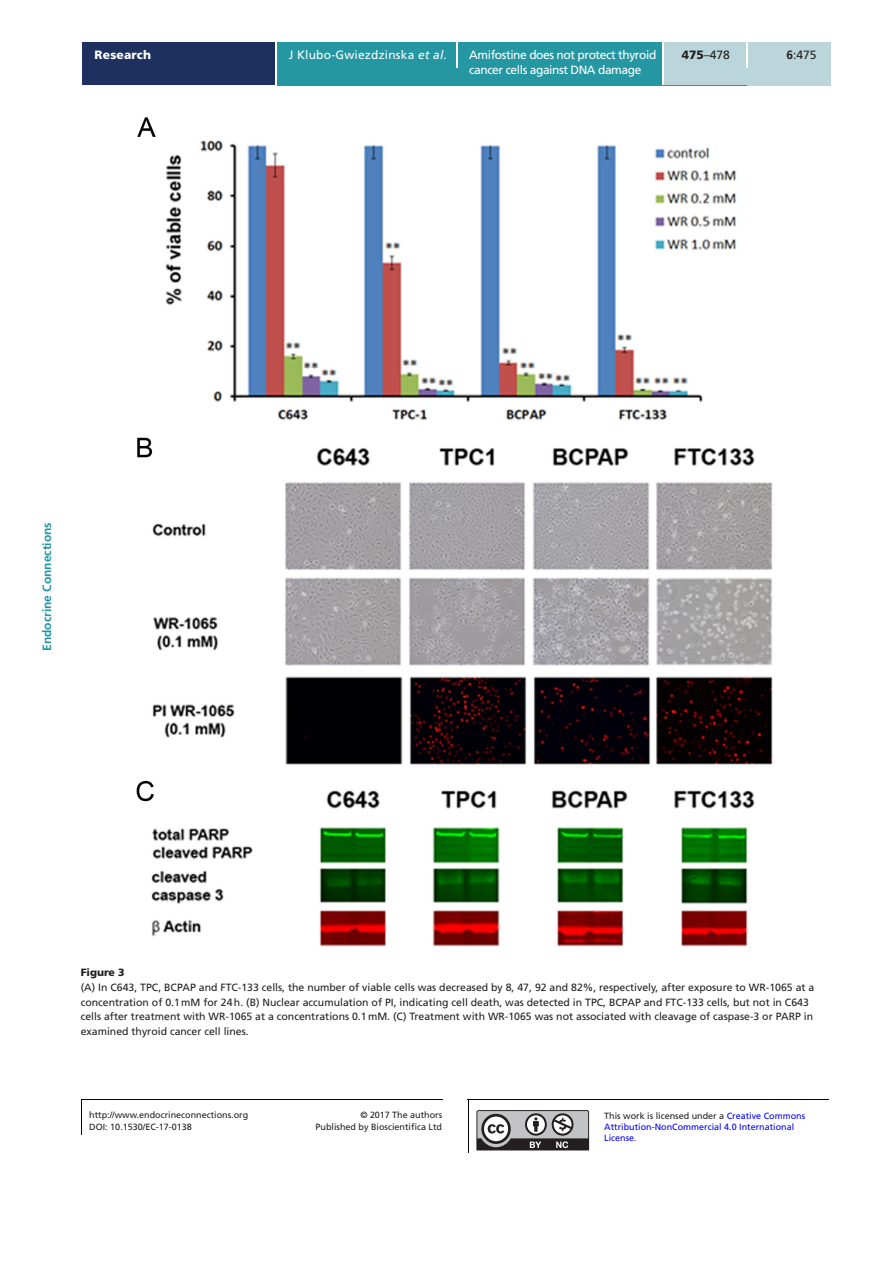
<style>
.page{position:relative;width:893px;height:1263px;background:#fff}
.page>*{position:absolute;margin:0;border:0;box-sizing:border-box;transform-origin:0 0}
.t1{font:12px/14.7px "Frutiger LT Std";letter-spacing:-.035em;color:#fff}
.t2{font:12px "Frutiger LT Std";letter-spacing:.015em;color:#fff}
.t3{font:700 12px "Frutiger LT Std";color:#2195a3}
.t4{font:12px "Frutiger LT Std";color:#231f20}
.t5{font:900 12px "Frutiger LT Std";letter-spacing:.015em;color:#fff}
.FC{font:10.5px/14.7px "Frutiger LT Std";color:#231f20}
.FC-2{font:900 10.5px "Frutiger LT Std";color:#231f20}
.t6{font:9px/12px "Frutiger LT Std";color:#231f20;text-align:right}
.t7{font:9px/11.2px "Frutiger LT Std";color:#00f}
.s1{font-style:italic}
.s2{font-weight:900}
.s3{font-weight:700}
.s4{color:#231f20}
</style>
<div class="page">
<hr style="left:81px;top:1099px;width:1px;height:36px;background:#040503">
<hr style="left:468px;top:1099px;width:1px;height:54px;background:#040503">
<hr style="left:81px;top:1099px;width:361px;height:1px;background:#040503">
<hr style="left:468px;top:1099px;width:361px;height:1px;background:#040503">
<svg style="left:476px;top:1110px;width:113px;height:40px;background:#8a898a"></svg>
<div style="left:82px;top:43px;width:194px;height:42px;background:#1e3060"></div>
<div style="left:277px;top:51px;width:554px;height:34px;background:#2597a2"></div>
<div style="left:277px;top:43px;width:179px;height:8px;background:#2597a2"></div>
<hr style="left:456px;top:43px;width:2px;height:25px;background:#fff">
<div style="left:458px;top:43px;width:205px;height:42px;background:#2597a2"></div>
<hr style="left:663px;top:43px;width:1px;height:42px;background:#fff">
<div style="left:664px;top:43px;width:83px;height:42px;background:#bbd6da"></div>
<div style="left:747px;top:68px;width:84px;height:17px;background:#bbd6da"></div>
<svg style="left:747px;top:51px;width:1px;height:17px"></svg>
<div style="left:748px;top:43px;width:83px;height:25px;background:#bbd6da"></div>
<img style="left:136px;top:118px;width:637px;height:828px">
<p class="t5" style="left:95px;top:48px;width:58px">Research</p>
<p class="t2" style="left:289px;top:48px;width:160px">J Klubo-Gwiezdzinska <span class="s1">et al.</span></p>
<p class="t1" style="left:469px;top:48px;width:189px">Amifostine does not protect thyroid cancer cells against DNA damage</p>
<p class="t4" style="left:682px;top:48px;width:50px"><span class="s2">475</span>–478</p>
<p class="t4" style="left:786px;top:48px;width:32px"><span class="s3">6</span>:475</p>
<p class="t3" style="left:40px;top:651px;width:130px;rotate:-90deg">Endocrine Connections</p>
<p class="FC-2" style="left:81px;top:966px;width:45px">Figure 3</p>
<p class="FC" style="left:81px;top:980px;width:735px">(A) In C643, TPC, BCPAP and FTC-133 cells, the number of viable cells was decreased by 8, 47, 92 and 82%, respectively, after exposure to WR-1065 at a concentration of 0.1mM for 24h. (B) Nuclear accumulation of PI, indicating cell death, was detected in TPC, BCPAP and FTC-133 cells, but not in C643 cells after treatment with WR-1065 at a concentrations 0.1mM. (C) Treatment with WR-1065 was not associated with cleavage of caspase-3 or PARP in examined thyroid cancer cell lines.</p>
<p class="t6" style="left:89px;top:1109px;width:161px">http://www.endocrineconnections.org</p>
<p class="t6" style="left:316px;top:1109px;width:128px">© 2017 The authors<br>Published by Bioscientifica Ltd</p>
<p class="t6" style="left:89px;top:1121px;width:104px">DOI: 10.1530/EC-17-0138</p>
<p class="t7" style="left:604px;top:1110px;width:203px"><span class="s4">This work is licensed under a</span> Creative Commons<br>Attribution-NonCommercial 4.0 International<br>License<span class="s4">.</span></p>
</div>
